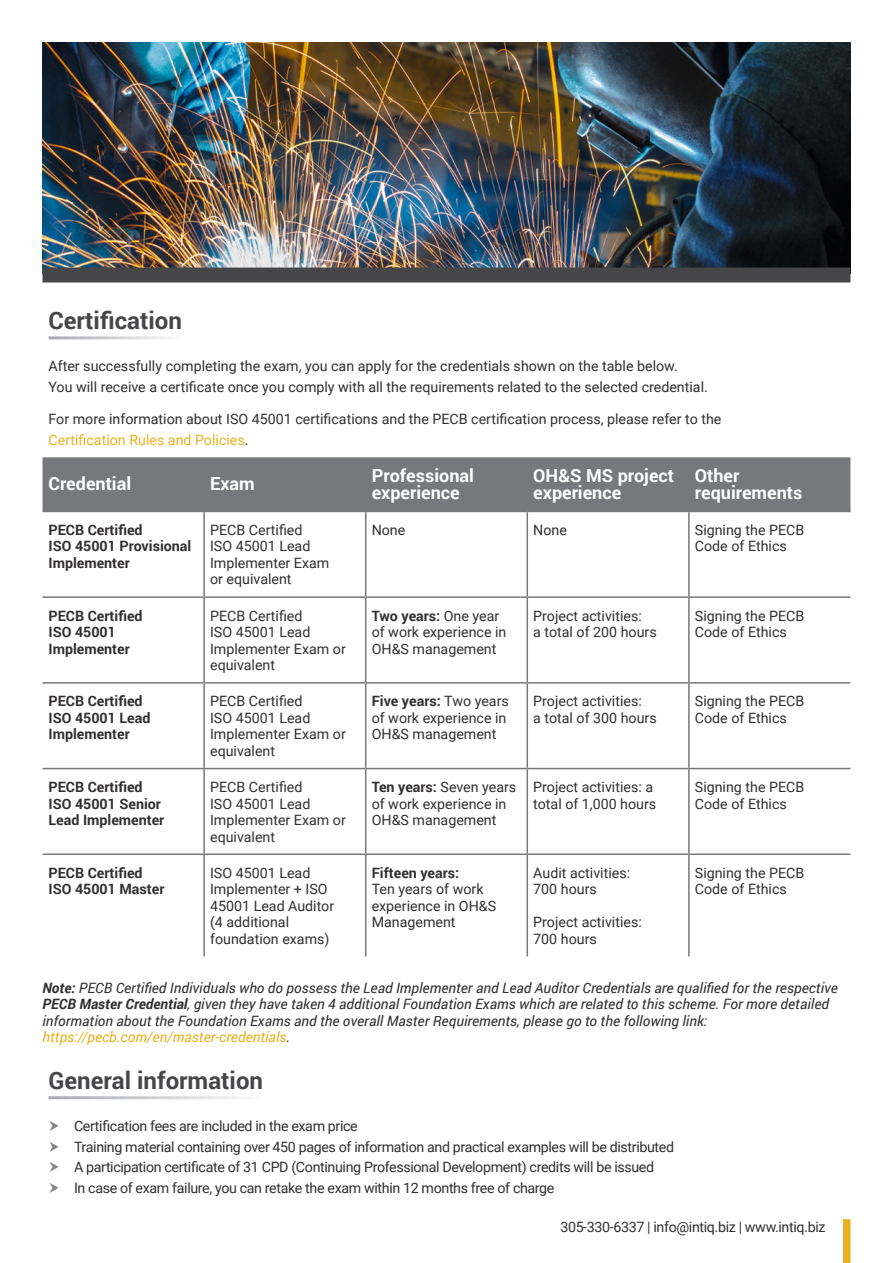
<style>
.page{position:relative;width:893px;height:1263px;background:#fff}
.page>*{position:absolute;margin:0;border:0;box-sizing:border-box;transform-origin:0 0}
.t1{font:700 24px "Roboto";color:#464648}
.t2{font:700 18px/16.5px "Roboto";color:#fff}
.Bullet_Points{font:14.25px/16.5px "Roboto";color:#312f30}
.Bullet_Points-2{font:italic 14.25px/16.5px "Roboto";color:#312f30}
.Bullet_Points-3{font:14.25px "Roboto";letter-spacing:-.025em;color:#312f30}
.t3{font:700 14.25px/16.5px "Roboto";color:#312f30}
.Bullet_Points-4{font:14.25px "Roboto";color:#e8b121}
.s1{color:#312f30}
.s2{font-weight:700}
.s3{color:#e8b121}
</style>
<div class="page">
<img style="left:43px;top:43px;width:807px;height:225px">
<div style="left:43px;top:268px;width:807px;height:14px;background:#464648"></div>
<div style="left:43px;top:457px;width:807px;height:54px;background:#76787b"></div>
<hr style="left:43px;top:853px;width:161px;height:2px;background:#76787b">
<hr style="left:204px;top:853px;width:162px;height:2px;background:#76787b">
<hr style="left:366px;top:853px;width:161px;height:2px;background:#76787b">
<hr style="left:527px;top:853px;width:162px;height:2px;background:#76787b">
<hr style="left:689px;top:853px;width:161px;height:2px;background:#76787b">
<hr style="left:203px;top:512px;width:2px;height:84px;background:#76787b">
<hr style="left:365px;top:512px;width:1px;height:84px;background:#76787b">
<hr style="left:526px;top:512px;width:2px;height:84px;background:#76787b">
<hr style="left:688px;top:512px;width:2px;height:84px;background:#76787b">
<hr style="left:43px;top:596px;width:161px;height:2px;background:#76787b">
<hr style="left:204px;top:596px;width:162px;height:2px;background:#76787b">
<hr style="left:203px;top:598px;width:2px;height:84px;background:#76787b">
<hr style="left:366px;top:596px;width:161px;height:2px;background:#76787b">
<hr style="left:365px;top:598px;width:1px;height:84px;background:#76787b">
<hr style="left:527px;top:596px;width:162px;height:2px;background:#76787b">
<hr style="left:526px;top:598px;width:2px;height:84px;background:#76787b">
<hr style="left:689px;top:596px;width:161px;height:2px;background:#76787b">
<hr style="left:688px;top:598px;width:2px;height:84px;background:#76787b">
<hr style="left:43px;top:682px;width:161px;height:2px;background:#76787b">
<hr style="left:204px;top:682px;width:162px;height:2px;background:#76787b">
<hr style="left:203px;top:684px;width:2px;height:84px;background:#76787b">
<hr style="left:366px;top:682px;width:161px;height:2px;background:#76787b">
<hr style="left:365px;top:684px;width:1px;height:84px;background:#76787b">
<hr style="left:527px;top:682px;width:162px;height:2px;background:#76787b">
<hr style="left:526px;top:684px;width:2px;height:84px;background:#76787b">
<hr style="left:689px;top:682px;width:161px;height:2px;background:#76787b">
<hr style="left:688px;top:684px;width:2px;height:84px;background:#76787b">
<hr style="left:43px;top:768px;width:161px;height:1px;background:#76787b">
<hr style="left:204px;top:768px;width:162px;height:1px;background:#76787b">
<hr style="left:203px;top:769px;width:2px;height:84px;background:#76787b">
<hr style="left:366px;top:768px;width:161px;height:1px;background:#76787b">
<hr style="left:365px;top:769px;width:1px;height:84px;background:#76787b">
<hr style="left:527px;top:768px;width:162px;height:1px;background:#76787b">
<hr style="left:526px;top:769px;width:2px;height:84px;background:#76787b">
<hr style="left:689px;top:768px;width:161px;height:1px;background:#76787b">
<hr style="left:688px;top:769px;width:2px;height:84px;background:#76787b">
<hr style="left:203px;top:855px;width:2px;height:101px;background:#76787b">
<hr style="left:365px;top:855px;width:1px;height:101px;background:#76787b">
<hr style="left:526px;top:855px;width:2px;height:101px;background:#76787b">
<hr style="left:688px;top:855px;width:2px;height:101px;background:#76787b">
<hr style="left:43px;top:511px;width:161px;height:1px;background:#76787b">
<hr style="left:204px;top:511px;width:162px;height:1px;background:#76787b">
<hr style="left:366px;top:511px;width:161px;height:1px;background:#76787b">
<hr style="left:527px;top:511px;width:162px;height:1px;background:#76787b">
<hr style="left:689px;top:511px;width:161px;height:1px;background:#76787b">
<div style="left:843px;top:1219px;width:7px;height:44px;background:#e9b11f"></div>
<p class="t1" style="left:49px;top:303px;width:135px">Certification</p>
<p class="Bullet_Points" style="left:49px;top:357px;width:631px">After successfully completing the exam, you can apply for the credentials shown on the table below.</p>
<p class="Bullet_Points" style="left:49px;top:378px;width:661px">You will receive a certificate once you comply with all the requirements related to the selected credential.</p>
<p class="Bullet_Points" style="left:49px;top:410px;width:674px">For more information about ISO 45001 certifications and the PECB certification process, please refer to the</p>
<p class="Bullet_Points-4" style="left:49px;top:429px;width:202px">Certification Rules and Policies<span class="s1">.</span></p>
<p class="t2" style="left:49px;top:475px;width:84px">Credential</p>
<p class="t2" style="left:210px;top:475px;width:46px">Exam</p>
<p class="t2" style="left:372px;top:467px;width:104px">Professional experience</p>
<p class="t2" style="left:533px;top:467px;width:142px">OH&amp;S MS project experience</p>
<p class="t2" style="left:695px;top:467px;width:109px">Other requirements</p>
<p class="t3" style="left:49px;top:521px;width:96px">PECB Certified</p>
<p class="t3" style="left:49px;top:537px;width:144px">ISO 45001 Provisional<br>Implementer</p>
<p class="Bullet_Points" style="left:210px;top:521px;width:94px">PECB Certified</p>
<p class="Bullet_Points" style="left:210px;top:537px;width:102px">ISO 45001 Lead</p>
<p class="Bullet_Points" style="left:210px;top:554px;width:121px">Implementer Exam</p>
<p class="Bullet_Points" style="left:210px;top:570px;width:83px">or equivalent</p>
<p class="Bullet_Points" style="left:372px;top:521px;width:35px">None</p>
<p class="Bullet_Points" style="left:533px;top:521px;width:35px">None</p>
<p class="Bullet_Points" style="left:695px;top:521px;width:111px">Signing the PECB</p>
<p class="Bullet_Points" style="left:695px;top:537px;width:93px">Code of Ethics</p>
<p class="t3" style="left:49px;top:607px;width:96px">PECB Certified</p>
<p class="t3" style="left:49px;top:623px;width:69px">ISO 45001</p>
<p class="t3" style="left:49px;top:640px;width:83px">Implementer</p>
<p class="t3" style="left:49px;top:692px;width:96px">PECB Certified</p>
<p class="t3" style="left:49px;top:709px;width:103px">ISO 45001 Lead</p>
<p class="t3" style="left:49px;top:725px;width:83px">Implementer</p>
<p class="t3" style="left:49px;top:778px;width:96px">PECB Certified</p>
<p class="t3" style="left:49px;top:795px;width:114px">ISO 45001 Senior</p>
<p class="t3" style="left:49px;top:811px;width:117px">Lead Implementer</p>
<p class="t3" style="left:49px;top:864px;width:96px">PECB Certified</p>
<p class="t3" style="left:49px;top:880px;width:117px">ISO 45001 Master</p>
<p class="Bullet_Points" style="left:210px;top:607px;width:94px">PECB Certified</p>
<p class="Bullet_Points" style="left:210px;top:623px;width:102px">ISO 45001 Lead</p>
<p class="Bullet_Points" style="left:210px;top:640px;width:137px">Implementer Exam or equivalent</p>
<p class="Bullet_Points" style="left:210px;top:692px;width:94px">PECB Certified</p>
<p class="Bullet_Points" style="left:210px;top:709px;width:102px">ISO 45001 Lead</p>
<p class="Bullet_Points" style="left:210px;top:725px;width:137px">Implementer Exam or equivalent</p>
<p class="Bullet_Points" style="left:372px;top:607px;width:136px"><span class="s2">Two years:</span> One year of work experience in<br>OH&amp;S management</p>
<p class="Bullet_Points" style="left:533px;top:607px;width:110px">Project activities:</p>
<p class="Bullet_Points" style="left:533px;top:623px;width:125px">a total of 200 hours</p>
<p class="Bullet_Points" style="left:372px;top:692px;width:139px"><span class="s2">Five years:</span> Two years of work experience in<br>OH&amp;S management</p>
<p class="Bullet_Points" style="left:533px;top:692px;width:110px">Project activities:</p>
<p class="Bullet_Points" style="left:533px;top:709px;width:125px">a total of 300 hours</p>
<p class="Bullet_Points" style="left:695px;top:607px;width:111px">Signing the PECB</p>
<p class="Bullet_Points" style="left:695px;top:623px;width:93px">Code of Ethics</p>
<p class="Bullet_Points" style="left:695px;top:692px;width:111px">Signing the PECB</p>
<p class="Bullet_Points" style="left:695px;top:709px;width:93px">Code of Ethics</p>
<p class="Bullet_Points" style="left:210px;top:778px;width:137px">PECB Certified<br>ISO 45001 Lead<br>Implementer Exam or equivalent</p>
<p class="Bullet_Points" style="left:372px;top:778px;width:146px"><span class="s2">Ten years:</span> Seven years of work experience in<br>OH&amp;S management</p>
<p class="Bullet_Points" style="left:533px;top:778px;width:125px">Project activities: a total of 1,000 hours</p>
<p class="Bullet_Points" style="left:695px;top:778px;width:111px">Signing the PECB</p>
<p class="Bullet_Points" style="left:695px;top:795px;width:93px">Code of Ethics</p>
<p class="Bullet_Points" style="left:210px;top:864px;width:126px">ISO 45001 Lead<br>Implementer + ISO<br>45001 Lead Auditor</p>
<p class="Bullet_Points" style="left:210px;top:913px;width:121px">(4 additional foundation exams)</p>
<p class="Bullet_Points" style="left:372px;top:864px;width:126px"><span class="s2">Fifteen years:<br></span>Ten years of work experience in OH&amp;S<br>Management</p>
<p class="Bullet_Points" style="left:533px;top:864px;width:98px">Audit activities:</p>
<p class="Bullet_Points" style="left:533px;top:880px;width:65px">700 hours</p>
<p class="Bullet_Points" style="left:533px;top:913px;width:110px">Project activities:</p>
<p class="Bullet_Points" style="left:533px;top:930px;width:65px">700 hours</p>
<p class="Bullet_Points" style="left:695px;top:864px;width:111px">Signing the PECB</p>
<p class="Bullet_Points" style="left:695px;top:880px;width:93px">Code of Ethics</p>
<p class="Bullet_Points-2" style="left:43px;top:979px;width:797px"><span class="s2">Note:</span> PECB Certified Individuals who do possess the Lead Implementer and Lead Auditor Credentials are qualified for the respective <span class="s2">PECB Master Credential</span>, given they have taken 4 additional Foundation Exams which are related to this scheme. For more detailed information about the Foundation Exams and the overall Master Requirements, please go to the following link: <span class="s3">https://pecb.com/en/master-credentials</span>.</p>
<p class="t1" style="left:49px;top:1063px;width:216px">General information</p>
<p class="Bullet_Points-3" style="left:74px;top:1116px;width:285px">Certification fees are included in the exam price</p>
<p class="Bullet_Points-3" style="left:74px;top:1137px;width:602px">Training material containing over 450 pages of information and practical examples will be distributed</p>
<p class="Bullet_Points-3" style="left:74px;top:1157px;width:582px">A participation certificate of 31 CPD (Continuing Professional Development) credits will be issued</p>
<p class="Bullet_Points-3" style="left:74px;top:1178px;width:482px">In case of exam failure, you can retake the exam within 12 months free of charge</p>
<p class="Bullet_Points-3" style="left:560px;top:1217px;width:267px">305-330-6337 | info@intiq.biz | www.intiq.biz</p>
</div>
